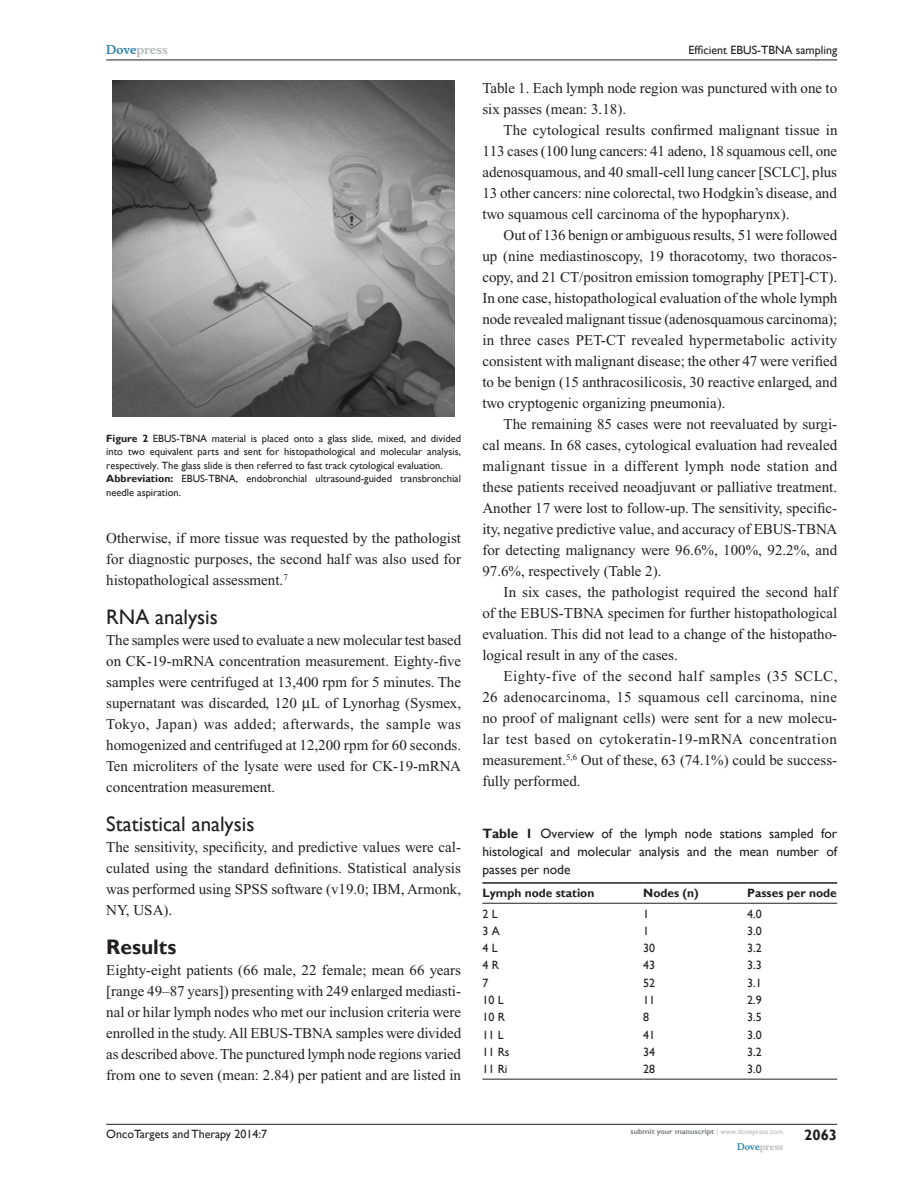
<style>
.page{position:relative;width:918px;height:1188px;background:#fff}
.page>*{position:absolute;margin:0;border:0;box-sizing:border-box;transform-origin:0 0}
.t1{font:21px "Gill Sans";color:#231f20}
.t2{font:700 21px "Gill Sans";color:#231f20}
.Tx{font:15px/21px "Times New Roman";color:#231f20;text-align:justify}
.TxF{font:15px/21px "Times New Roman";color:#231f20;text-align:justify}
.RunFolio-R{font:700 15px "Gill Sans";color:#231f20}
.TN_TT{font:13.5px/18px "Gill Sans";color:#231f20;text-align:justify}
.TB{font:12px "Gill Sans";color:#231f20}
.TCH{font:700 12px "Gill Sans";color:#231f20}
.RunF-R{font:12px "Gill Sans";color:#231f20}
.RunH-R{font:12px "Gill Sans";color:#231f20}
.RunH-Brand-R{font:700 12px "Musee";color:#b8b9bc}
.FC{font:10.5px/13.5px "Gill Sans";color:#231f20;text-align:justify}
.TSNRI{font:10.5px/13.5px "Gill Sans";color:#231f20}
.RunF-Brand-R{font:700 9px "Musee";color:#b8b9bc}
.RunF-SubmityourMS-R{font:700 7.5px "Gill Sans";color:#808285}
.s1{color:#3485ae}
.s2{font-weight:700}
.s3{font-weight:400;color:#b8b9bc}
</style>
<div class="page">
<hr style="left:106px;top:1124px;width:731px;height:1px;background:#231f20">
<hr style="left:106px;top:60px;width:731px;height:1px;background:#231f20">
<img style="left:113px;top:81px;width:342px;height:336px">
<hr style="left:482px;top:903px;width:161px;height:1px;background:#231f20">
<hr style="left:643px;top:903px;width:104px;height:1px;background:#231f20">
<hr style="left:747px;top:903px;width:90px;height:1px;background:#231f20">
<hr style="left:482px;top:1079px;width:161px;height:1px;background:#231f20">
<hr style="left:643px;top:1079px;width:104px;height:1px;background:#231f20">
<hr style="left:747px;top:1079px;width:90px;height:1px;background:#231f20">
<hr style="left:482px;top:882px;width:161px;height:2px;background:#231f20">
<hr style="left:643px;top:882px;width:104px;height:2px;background:#231f20">
<hr style="left:747px;top:882px;width:90px;height:2px;background:#231f20">
<p class="RunH-Brand-R" style="left:106px;top:43px;width:63px"><span class="s1">Dove</span>press</p>
<p class="FC" style="left:106px;top:432px;width:356px"><span class="s2">Figure 2</span> EBUS-TBNA material is placed onto a glass slide, mixed, and divided into two equivalent parts and sent for histopathological and molecular analysis, respectively. The glass slide is then referred to fast track cytological evaluation.</p>
<p class="TSNRI" style="left:106px;top:472px;width:356px"><span class="s2">Abbreviation:</span> EBUS-TBNA, endobronchial ultrasound-guided transbronchial needle aspiration.</p>
<p class="TxF" style="left:106px;top:527px;width:356px">Otherwise, if more tissue was requested by the pathologist for diagnostic purposes, the second half was also used for histopathological assessment.<sup>7</sup></p>
<h2 class="t1" style="left:106px;top:604px;width:15px">RNA</h2>
<h2 class="t1" style="left:155px;top:604px;width:64px">analysis</h2>
<p class="TxF" style="left:106px;top:629px;width:357px">The samples were used to evaluate a new molecular test based on CK-19-mRNA concentration measurement. Eighty-five samples were centrifuged at 13,400 rpm for 5 minutes. The supernatant was discarded, 120 L of Lynorhag (Sysmex, Tokyo, Japan) was added; afterwards, the sample was homogenized and centrifuged at 12,200 rpm for 60 seconds.<br>Ten microliters of the lysate were used for CK-19-mRNA concentration measurement.</p>
<h2 class="t1" style="left:106px;top:811px;width:150px">Statistical analysis</h2>
<p class="TxF" style="left:106px;top:836px;width:356px">The sensitivity, specificity, and predictive values were cal&shy;culated using the standard definitions. Statistical analysis was performed using SPSS software (v19.0; IBM, Armonk, NY, USA).</p>
<h1 class="t2" style="left:106px;top:934px;width:72px">Results</h1>
<p class="TxF" style="left:106px;top:959px;width:356px">Eighty-eight patients (66 male, 22 female; mean 66 years [range 49–87 years]) presenting with 249 enlarged mediasti&shy;nal or hilar lymph nodes who met our inclusion criteria were enrolled in the study. All EBUS-TBNA samples were divided as described above. The punctured lymph node regions varied from one to seven (mean: 2.84) per patient and are listed in</p>
<p class="RunH-R" style="left:689px;top:43px;width:150px">Efficient EBUS-TBNA sampling</p>
<p class="TxF" style="left:482px;top:77px;width:356px">Table 1. Each lymph node region was punctured with one to six passes (mean: 3.18).</p>
<p class="Tx" style="left:482px;top:119px;width:357px;text-indent:21px">The cytological results confirmed malignant tissue in 113 cases (100 lung cancers: 41 adeno, 18 squamous cell, one adenosquamous, and 40 small-cell lung cancer [SCLC], plus 13 other cancers: nine colorectal, two Hodgkin’s disease, and two squamous cell carcinoma of the hypopharynx).</p>
<p class="Tx" style="left:482px;top:224px;width:357px;text-indent:21px">Out of 136 benign or ambiguous results, 51 were followed up (nine mediastinoscopy, 19 thoracotomy, two thoracos&shy;copy, and 21 CT/positron emission tomography [PET]-CT).<br>In one case, histopathological evaluation of the whole lymph node revealed malignant tissue (adenosquamous carcinoma); in three cases PET-CT revealed hypermetabolic activity consistent with malignant disease; the other 47 were verified to be benign (15 anthracosilicosis, 30 reactive enlarged, and two cryptogenic organizing pneumonia).</p>
<p class="Tx" style="left:482px;top:413px;width:357px;text-indent:21px">The remaining 85 cases were not reevaluated by surgi&shy;cal means. In 68 cases, cytological evaluation had revealed malignant tissue in a different lymph node station and these patients received neoadjuvant or palliative treatment.<br>Another 17 were lost to follow-up. The sensitivity, specific&shy;ity, negative predictive value, and accuracy of EBUS-TBNA for detecting malignancy were 96.6%, 100%, 92.2%, and 97.6%, respectively (Table 2).</p>
<p class="Tx" style="left:482px;top:581px;width:357px;text-indent:21px">In six cases, the pathologist required the second half of the EBUS-TBNA specimen for further histopathological evaluation. This did not lead to a change of the histopatho&shy;logical result in any of the cases.</p>
<p class="Tx" style="left:482px;top:665px;width:357px;text-indent:21px">Eighty-five of the second half samples (35 SCLC, 26 adenocarcinoma, 15 squamous cell carcinoma, nine no proof of malignant cells) were sent for a new molecu&shy;lar test based on cytokeratin-19-mRNA concentration measurement.<sup>5,6</sup> Out of these, 63 (74.1%) could be success&shy;fully performed.</p>
<p class="TN_TT" style="left:482px;top:825px;width:356px"><span class="s2">Table 1</span> Overview of the lymph node stations sampled for histological and molecular analysis and the mean number of passes per node</p>
<p class="TCH" style="left:482px;top:886px;width:114px">Lymph node station</p>
<p class="TCH" style="left:643px;top:886px;width:57px">Nodes (n)</p>
<p class="TCH" style="left:747px;top:886px;width:91px">Passes per node</p>
<p class="TB" style="left:482px;top:907px;width:16px">2 L</p>
<p class="TB" style="left:643px;top:907px;width:7px">1</p>
<p class="TB" style="left:747px;top:907px;width:16px">4.0</p>
<p class="TB" style="left:482px;top:924px;width:19px">3 A</p>
<p class="TB" style="left:643px;top:924px;width:7px">1</p>
<p class="TB" style="left:747px;top:924px;width:16px">3.0</p>
<p class="TB" style="left:482px;top:941px;width:16px">4 L</p>
<p class="TB" style="left:643px;top:941px;width:13px">30</p>
<p class="TB" style="left:747px;top:941px;width:16px">3.2</p>
<p class="TB" style="left:482px;top:958px;width:17px">4 R</p>
<p class="TB" style="left:643px;top:958px;width:13px">43</p>
<p class="TB" style="left:747px;top:958px;width:16px">3.3</p>
<p class="TB" style="left:482px;top:976px;width:7px">7</p>
<p class="TB" style="left:643px;top:976px;width:13px">52</p>
<p class="TB" style="left:747px;top:976px;width:16px">3.1</p>
<p class="TB" style="left:482px;top:993px;width:22px">10 L</p>
<p class="TB" style="left:643px;top:993px;width:13px">11</p>
<p class="TB" style="left:747px;top:993px;width:16px">2.9</p>
<p class="TB" style="left:482px;top:1010px;width:23px">10 R</p>
<p class="TB" style="left:643px;top:1010px;width:7px">8</p>
<p class="TB" style="left:747px;top:1010px;width:16px">3.5</p>
<p class="TB" style="left:482px;top:1028px;width:22px">11 L</p>
<p class="TB" style="left:643px;top:1028px;width:13px">41</p>
<p class="TB" style="left:747px;top:1028px;width:16px">3.0</p>
<p class="TB" style="left:482px;top:1045px;width:29px">11 Rs</p>
<p class="TB" style="left:643px;top:1045px;width:13px">34</p>
<p class="TB" style="left:747px;top:1045px;width:16px">3.2</p>
<p class="TB" style="left:482px;top:1062px;width:27px">11 Ri</p>
<p class="TB" style="left:643px;top:1062px;width:13px">28</p>
<p class="TB" style="left:747px;top:1062px;width:16px">3.0</p>
<p class="RunF-R" style="left:106px;top:1127px;width:162px">OncoTargets and Therapy 2014:7</p>
<p class="RunF-SubmityourMS-R" style="left:631px;top:1127px;width:154px">submit your manuscript <span class="s3">| www.dovepress.com</span></p>
<p class="RunF-Brand-R" style="left:737px;top:1141px;width:48px"><span class="s1">Dove</span>press</p>
<p class="RunFolio-R" style="left:804px;top:1126px;width:35px">2063</p>
</div>
